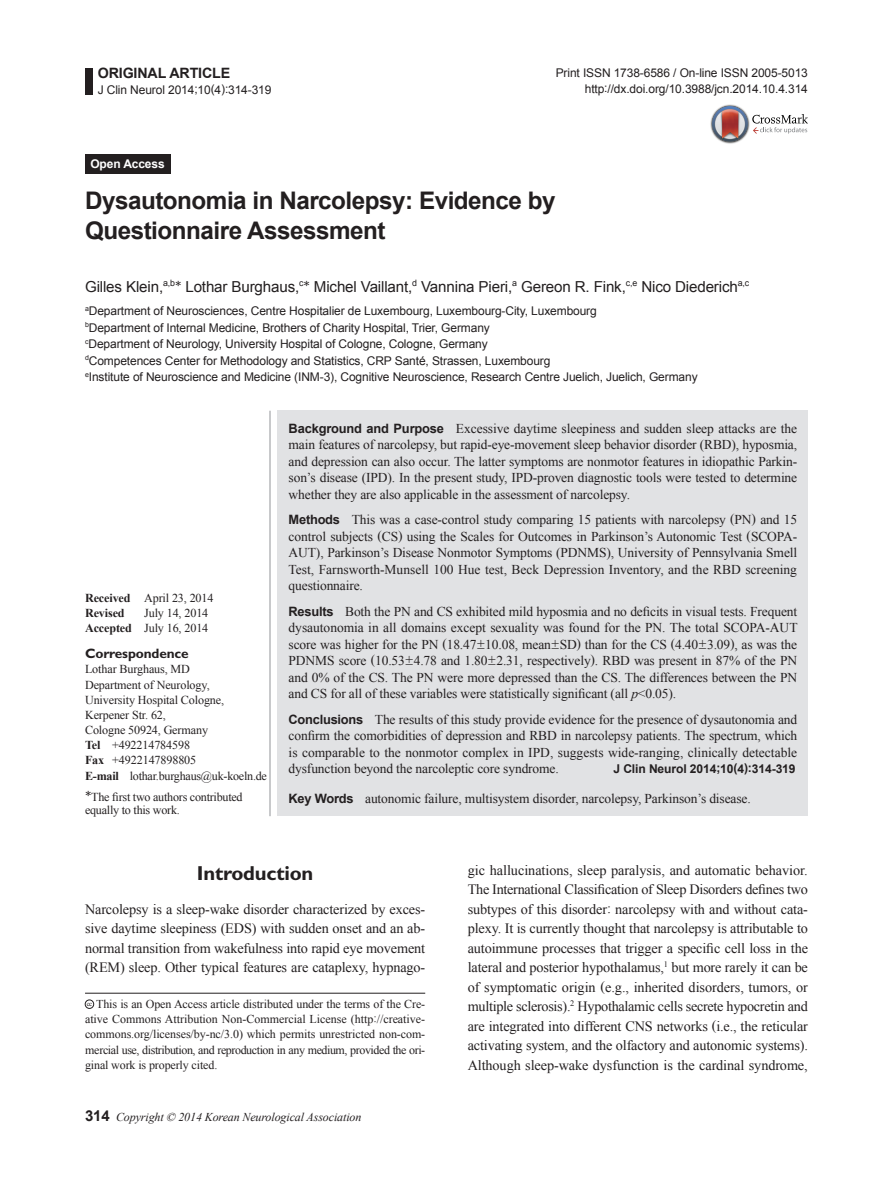
<style>
.page{position:relative;width:893px;height:1191px;background:#fff}
.page>*{position:absolute;margin:0;border:0;box-sizing:border-box;transform-origin:0 0}
.논문제목{font:700 24.3px/30.3px "Arial";letter-spacing:-.02em;color:#231f20}
.큰제목{font:700 20.25px "Gill Sans Std";letter-spacing:-.01em;color:#231f20}
.영문이름{font:15.15px "Arial";letter-spacing:-.01em;color:#231f20}
.본문{font:14.25px/19.5px "Times New Roman";letter-spacing:-.01em;color:#231f20;text-align:justify}
.t1{font:700 14.25px "Arial";letter-spacing:-.01em;color:#231f20}
.본문-2{font:700 13.65px "Gill Sans Std";letter-spacing:-.01em;color:#231f20}
.영문초록{font:13.5px/16.5px "Times New Roman";letter-spacing:-.01em;color:#231f20;text-align:justify}
.교신저자{font:12.15px/13.6px "Times New Roman";letter-spacing:-.01em;color:#231f20}
.영문초록-2{font:700 12.15px "Arial";letter-spacing:-.01em;color:#231f20}
.교신저자-2{font:700 12.15px "Times New Roman";letter-spacing:-.01em;color:#231f20}
.영문소속{font:12px/16.5px "Arial";letter-spacing:-.01em;color:#231f20}
.교신저자-3{font:12px/15.1px "Times New Roman";letter-spacing:-.035em;color:#231f20;text-align:justify}
.t2{font:italic 12px "Times New Roman";letter-spacing:-.01em;color:#231f20}
.t3{font:700 12px "Arial";letter-spacing:-.01em;color:#fff}
.t4{font:6.75px "Times New Roman";color:#231f20}
.s1{font-family:"Century Gothic"}
.s2{font-weight:700}
.s3{font-family:"Century Gothic";font-size:15.15px}
.s4{font-family:"Arial";font-weight:700;font-size:12.9px}
.s5{font-size:13.65px;color:#e1e2e4}
.s6{font-family:"Garamond"}
.s7{font-style:italic}
.s8{font-family:"Arial";font-weight:700;font-style:normal;font-size:15px}
</style>
<div class="page">
<div style="left:85px;top:68px;width:8px;height:27px;background:#231f20"></div>
<div style="left:278px;top:411px;width:530px;height:405px;background:#e1e2e4"></div>
<hr style="left:270px;top:411px;width:1px;height:405px;background:#939598">
<div style="left:85px;top:154px;width:85px;height:20px;background:#231f20"></div>
<hr style="left:85px;top:992px;width:340px;height:1px;background:#231f20">
<div style="left:85px;top:999px;width:9px;height:9px;border:1px solid #231f20;border-radius:50%"></div>
<img style="left:710px;top:104px;width:28px;height:40px">
<svg style="left:712px;top:106px;width:96px;height:36px"></svg>
<p class="t1" style="left:98px;top:64px;width:134px">ORIGINAL ARTICLE</p>
<p class="영문소속" style="left:98px;top:82px;width:175px">J Clin Neurol 2014;10(4):314-319</p>
<p class="t3" style="left:90px;top:156px;width:76px">Open Access</p>
<p class="영문소속" style="left:556px;top:65px;width:254px">Print ISSN 1738-6586 / On-line ISSN 2005-5013</p>
<p class="영문소속" style="left:585px;top:81px;width:225px">http://dx.doi.org/10.3988/jcn.2014.10.4.314</p>
<p class="논문제목" style="left:85px;top:186px;width:472px">Dysautonomia in Narcolepsy: Evidence by<br>Questionnaire Assessment</p>
<p class="영문이름" style="left:85px;top:277px;width:666px">Gilles Klein,<sup>a,b</sup><span class="s1">*</span> Lothar Burghaus,<sup>c</sup><span class="s1">*</span> Michel Vaillant,<sup>d</sup> Vannina Pieri,<sup>a</sup> Gereon R. Fink,<sup>c,e</sup> Nico Diederich<sup>a,c</sup></p>
<p class="영문소속" style="left:85px;top:303px;width:614px"><sup>a</sup>Department of Neurosciences, Centre Hospitalier de Luxembourg, Luxembourg-City, Luxembourg<br><sup>b</sup>Department of Internal Medicine, Brothers of Charity Hospital, Trier, Germany<br><sup>c</sup>Department of Neurology, University Hospital of Cologne, Cologne, Germany<br><sup>d</sup>Competences Center for Methodology and Statistics, CRP Santé, Strassen, Luxembourg<br><sup>e</sup>Institute of Neuroscience and Medicine (INM-3), Cognitive Neuroscience, Research Centre Juelich, Juelich, Germany</p>
<p class="교신저자" style="left:85px;top:591px;width:130px"><span class="s2">Received</span> April 23, 2014</p>
<p class="교신저자-2" style="left:85px;top:605px;width:41px">Revised</p>
<p class="교신저자" style="left:144px;top:606px;width:66px">July 14, 2014</p>
<p class="교신저자" style="left:85px;top:621px;width:125px"><span class="s2">Accepted</span> July 16, 2014</p>
<p class="본문-2" style="left:85px;top:645px;width:105px">Correspondence</p>
<p class="교신저자" style="left:85px;top:662px;width:106px">Lothar Burghaus, MD</p>
<p class="교신저자" style="left:85px;top:677px;width:126px">Department of Neurology,</p>
<p class="교신저자" style="left:85px;top:692px;width:141px">University Hospital Cologne,</p>
<p class="교신저자" style="left:85px;top:708px;width:82px">Kerpener Str. 62,</p>
<p class="교신저자" style="left:85px;top:723px;width:125px">Cologne 50924, Germany</p>
<p class="교신저자" style="left:85px;top:738px;width:107px"><span class="s2">Tel</span> +492214784598</p>
<p class="교신저자" style="left:85px;top:753px;width:113px"><span class="s2">Fax</span> +4922147898805</p>
<p class="교신저자" style="left:85px;top:768px;width:183px"><span class="s2">E-mail</span> lothar.burghaus@uk-koeln.de</p>
<p class="교신저자" style="left:85px;top:789px;width:159px"><span class="s3">*</span>The first two authors contributed equally to this work.</p>
<p class="영문초록" style="left:289px;top:420px;width:510px"><span class="s4">Background and Purpose</span><span class="s5">zz</span>Excessive daytime sleepiness and sudden sleep attacks are the main features of narcolepsy, but rapid-eye-movement sleep behavior disorder (RBD), hyposmia, and depression can also occur. The latter symptoms are nonmotor features in idiopathic Parkin&shy;son’s disease (IPD). In the present study, IPD-proven diagnostic tools were tested to determine whether they are also applicable in the assessment of narcolepsy.</p>
<p class="영문초록" style="left:289px;top:511px;width:510px"><span class="s4">Methods</span><span class="s5">zz</span>This was a case-control study comparing 15 patients with narcolepsy (PN) and 15 control subjects (CS) using the Scales for Outcomes in Parkinson’s Autonomic Test (SCOPA-AUT), Parkinson’s Disease Nonmotor Symptoms (PDNMS), University of Pennsylvania Smell Test, Farnsworth-Munsell 100 Hue test, Beck Depression Inventory, and the RBD screening questionnaire.</p>
<p class="영문초록" style="left:289px;top:602px;width:510px"><span class="s4">Results</span><span class="s5">zz</span>Both the PN and CS exhibited mild hyposmia and no deficits in visual tests. Frequent dysautonomia in all domains except sexuality was found for the PN. The total SCOPA-AUT score was higher for the PN (18.47<span class="s6">±</span>10.08, mean<span class="s6">±</span>SD) than for the CS (4.40<span class="s6">±</span>3.09), as was the PDNMS score (10.53<span class="s6">±</span>4.78 and 1.80<span class="s6">±</span>2.31, respectively). RBD was present in 87% of the PN and 0% of the CS. The PN were more depressed than the CS. The differences between the PN and CS for all of these variables were statistically significant (all <span class="s7">p</span>&lt;0.05).</p>
<p class="영문초록" style="left:289px;top:710px;width:510px"><span class="s4">Conclusions</span><span class="s5">zz</span>The results of this study provide evidence for the presence of dysautonomia and confirm the comorbidities of depression and RBD in narcolepsy patients. The spectrum, which is comparable to the nonmotor complex in IPD, suggests wide-ranging, clinically detectable dysfunction beyond the narcoleptic core syndrome.</p>
<p class="영문초록-2" style="left:613px;top:761px;width:184px">J Clin Neurol 2014;10(4):314-319</p>
<p class="영문초록" style="left:289px;top:790px;width:464px"><span class="s4">Key Words</span><span class="s5">zz</span>autonomic failure, multisystem disorder, narcolepsy, Parkinson’s disease.</p>
<p class="큰제목" style="left:197px;top:861px;width:118px">Introduction</p>
<p class="본문" style="left:85px;top:899px;width:342px">Narcolepsy is a sleep-wake disorder characterized by exces&shy;sive daytime sleepiness (EDS) with sudden onset and an ab&shy;normal transition from wakefulness into rapid eye movement (REM) sleep. Other typical features are cataplexy, hypnago-</p>
<p class="교신저자-3" style="left:85px;top:996px;width:342px;text-indent:11px">This is an Open Access article distributed under the terms of the Cre&shy;ative Commons Attribution Non-Commercial License (http://creative&shy;commons.org/licenses/by-nc/3.0) which permits unrestricted non-com&shy;mercial use, distribution, and reproduction in any medium, provided the ori&shy;ginal work is properly cited.</p>
<p class="t4" style="left:87px;top:999px;width:7px">cc</p>
<p class="t2" style="left:85px;top:1108px;width:278px"><span class="s8">314</span> Copyright © 2014 Korean Neurological Association</p>
<p class="본문" style="left:468px;top:860px;width:342px">gic hallucinations, sleep paralysis, and automatic behavior.<br>The International Classification of Sleep Disorders defines two subtypes of this disorder: narcolepsy with and without cata&shy;plexy. It is currently thought that narcolepsy is attributable to autoimmune processes that trigger a specific cell loss in the lateral and posterior hypothalamus,<sup>1</sup> but more rarely it can be of symptomatic origin (e.g., inherited disorders, tumors, or multiple sclerosis).<sup>2</sup> Hypothalamic cells secrete hypocretin and are integrated into different CNS networks (i.e., the reticular activating system, and the olfactory and autonomic systems).<br>Although sleep-wake dysfunction is the cardinal syndrome,</p>
</div>
